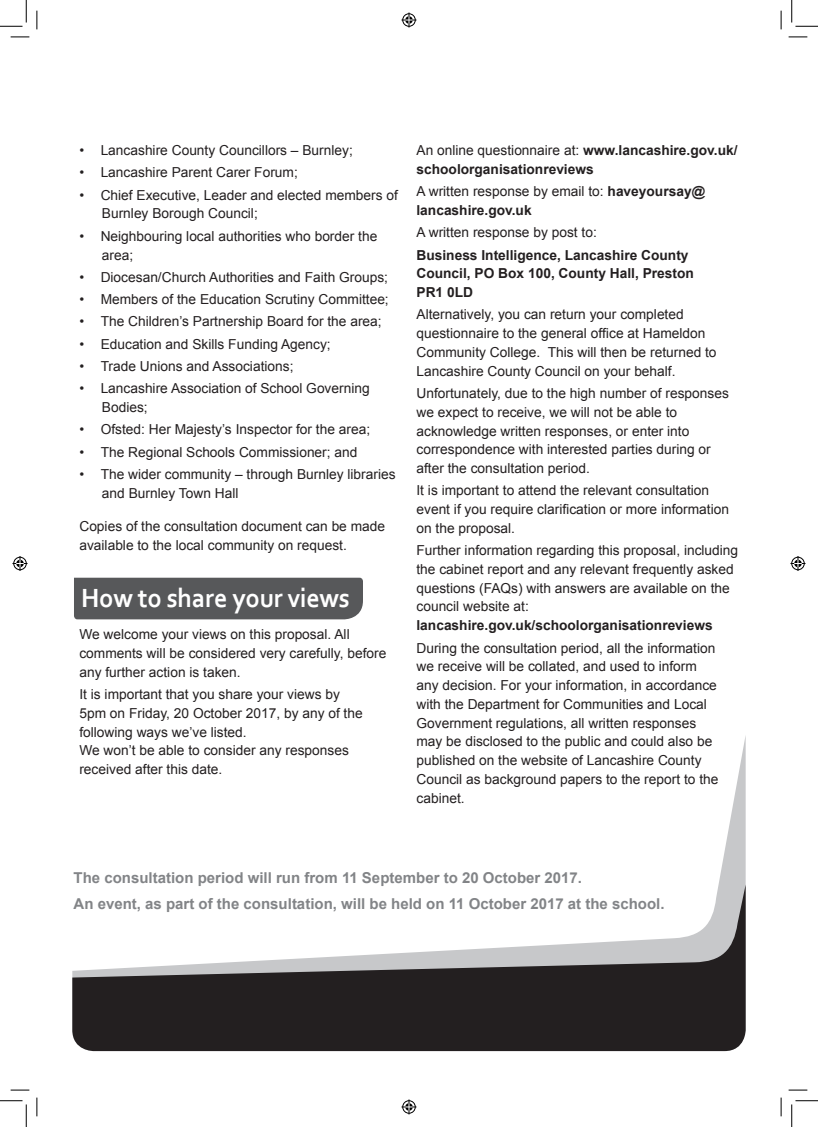
<style>
.page{position:relative;width:818px;height:1127px;background:#fff}
.page>*{position:absolute;margin:0;border:0;box-sizing:border-box;transform-origin:0 0}
.headings{font:700 27.5px "Corbel";letter-spacing:-.01em;color:#fff;scale:.95 1}
.bod{font:700 15px "Arial";color:#828487}
.body{font:13.75px/18.8px "Arial";color:#231f20}
.body-2{font:700 13.75px/18.8px "Arial";color:#231f20}
.s1{font-weight:400}
.s2{font-weight:700}
</style>
<div class="page">
<svg style="left:718px;top:736px;width:28px;height:148px"></svg>
<svg style="left:72px;top:884px;width:674px;height:166px"></svg>
<div style="left:74px;top:577px;width:289px;height:42px;background:#57585a"></div>
<svg style="left:11px;top:36px;width:18px;height:2px"></svg>
<svg style="left:788px;top:36px;width:19px;height:2px"></svg>
<svg style="left:11px;top:1089px;width:18px;height:1px"></svg>
<svg style="left:788px;top:1089px;width:19px;height:1px"></svg>
<svg style="left:36px;top:11px;width:2px;height:18px"></svg>
<svg style="left:36px;top:1097px;width:2px;height:18px"></svg>
<svg style="left:780px;top:11px;width:2px;height:18px"></svg>
<svg style="left:780px;top:1097px;width:2px;height:18px"></svg>
<svg style="left:0;top:0;width:27px;height:27px"></svg>
<svg style="left:0;top:1100px;width:27px;height:26px"></svg>
<svg style="left:791px;top:0;width:27px;height:27px"></svg>
<svg style="left:791px;top:1100px;width:27px;height:26px"></svg>
<svg style="left:401px;top:13px;width:15px;height:15px"></svg>
<svg style="left:401px;top:1099px;width:15px;height:15px"></svg>
<svg style="left:13px;top:556px;width:15px;height:15px"></svg>
<svg style="left:790px;top:556px;width:15px;height:15px"></svg>
<p class="body" style="left:79px;top:141px;width:275px">• Lancashire County Councillors – Burnley;</p>
<p class="body" style="left:79px;top:163px;width:220px">• Lancashire Parent Carer Forum;</p>
<p class="body" style="left:102px;top:185px;width:298px;text-indent:-22px">• Chief Executive, Leader and elected members of<br>Burnley Borough Council;</p>
<p class="body" style="left:102px;top:227px;width:277px;text-indent:-22px">• Neighbouring local authorities who border the area;</p>
<p class="body" style="left:79px;top:268px;width:310px">• Diocesan/Church Authorities and Faith Groups;</p>
<p class="body" style="left:79px;top:290px;width:311px">• Members of the Education Scrutiny Committee;</p>
<p class="body" style="left:79px;top:312px;width:304px">• The Children’s Partnership Board for the area;</p>
<p class="body" style="left:79px;top:334px;width:253px">• Education and Skills Funding Agency;</p>
<p class="body" style="left:79px;top:357px;width:216px">• Trade Unions and Associations;</p>
<p class="body" style="left:102px;top:379px;width:269px;text-indent:-22px">• Lancashire Association of School Governing<br>Bodies;</p>
<p class="body" style="left:79px;top:420px;width:292px">• Ofsted: Her Majesty’s Inspector for the area;</p>
<p class="body" style="left:79px;top:442px;width:280px">• The Regional Schools Commissioner; and</p>
<p class="body" style="left:102px;top:465px;width:295px;text-indent:-22px">• The wider community – through Burnley libraries and Burnley Town Hall</p>
<p class="body" style="left:79px;top:517px;width:307px">Copies of the consultation document can be made available to the local community on request.</p>
<p class="headings" style="left:81px;top:580px;width:284px">How to share your views</p>
<p class="body" style="left:79px;top:625px;width:308px">We welcome your views on this proposal. All comments will be considered very carefully, before any further action is taken.</p>
<p class="body" style="left:79px;top:684px;width:285px">It is important that you share your views by 5pm on Friday, 20 October 2017, by any of the following ways we’ve listed.<br>We won’t be able to consider any responses received after this date.</p>
<p class="body-2" style="left:416px;top:141px;width:323px"><span class="s1">An online questionnaire at:</span> www.lancashire.gov.uk/ schoolorganisationreviews</p>
<p class="body-2" style="left:416px;top:182px;width:290px"><span class="s1">A written response by email to:</span> haveyoursay@ lancashire.gov.uk</p>
<p class="body" style="left:416px;top:223px;width:182px">A written response by post to:</p>
<p class="body-2" style="left:416px;top:246px;width:279px">Business Intelligence, Lancashire County<br>Council, PO Box 100, County Hall, Preston<br>PR1 0LD</p>
<p class="body" style="left:416px;top:305px;width:302px">Alternatively, you can return your completed questionnaire to the general office at Hameldon Community College. This will then be returned to Lancashire County Council on your behalf.</p>
<p class="body" style="left:416px;top:384px;width:314px">Unfortunately, due to the high number of responses we expect to receive, we will not be able to acknowledge written responses, or enter into correspondence with interested parties during or after the consultation period.</p>
<p class="body" style="left:416px;top:481px;width:314px">It is important to attend the relevant consultation event if you require clarification or more information on the proposal.</p>
<p class="body" style="left:416px;top:541px;width:323px">Further information regarding this proposal, including the cabinet report and any relevant frequently asked questions (FAQs) with answers are available on the council website at: <span class="s2">lancashire.gov.uk/schoolorganisationreviews</span></p>
<p class="body" style="left:416px;top:638px;width:303px">During the consultation period, all the information we receive will be collated, and used to inform any decision. For your information, in accordance with the Department for Communities and Local Government regulations, all written responses may be disclosed to the public and could also be published on the website of Lancashire County Council as background papers to the report to the cabinet.</p>
<p class="bod" style="left:74px;top:867px;width:510px">The consultation period will run from 11 September to 20 October 2017.</p>
<p class="bod" style="left:74px;top:893px;width:592px">An event, as part of the consultation, will be held on 11 October 2017 at the school.</p>
</div>
